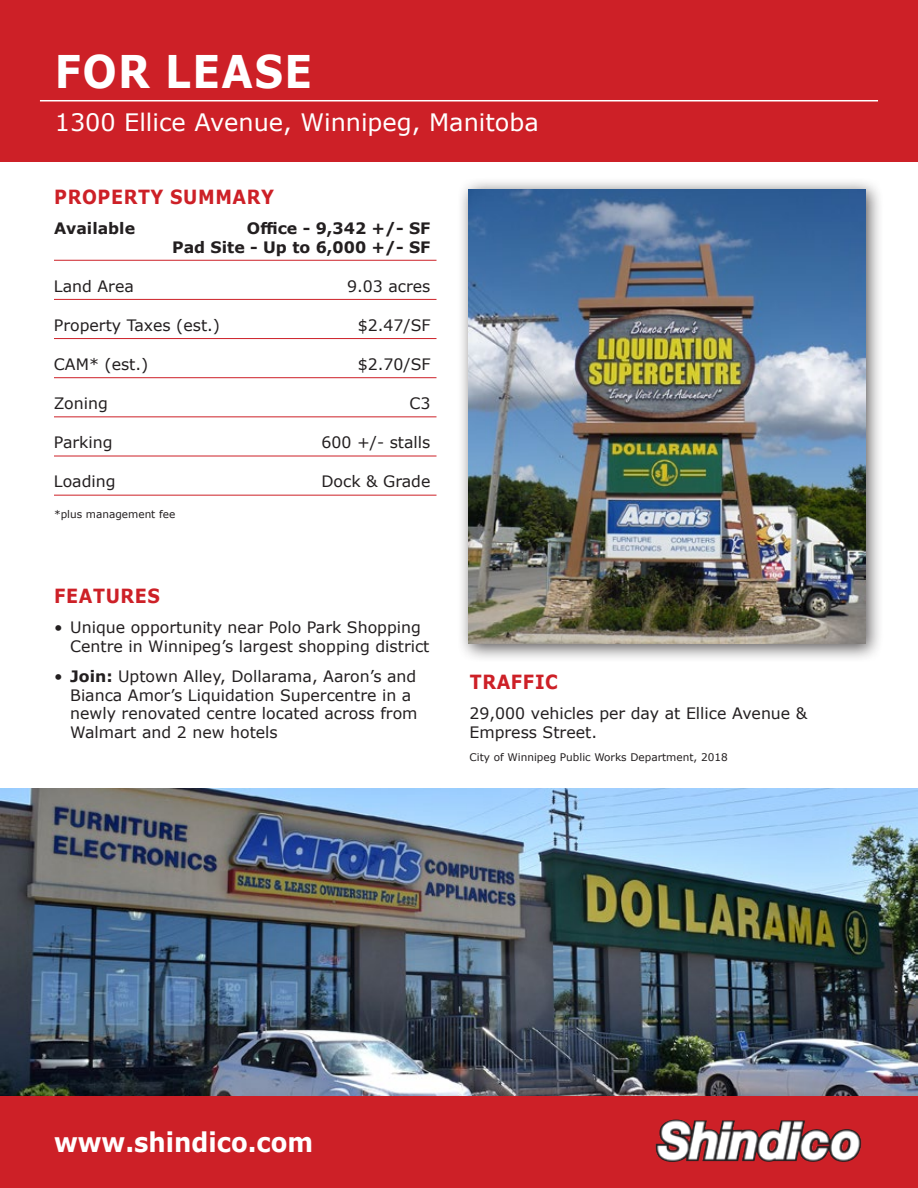
<style>
.page{position:relative;width:918px;height:1188px;background:#fff}
.page>*{position:absolute;margin:0;border:0;box-sizing:border-box;transform-origin:0 0}
.t1{font:700 45px "Verdana";letter-spacing:.035em;color:#fff;scale:.9 1}
.t2{font:700 27px "Verdana";color:#fff;scale:.9 1}
.t3{font:24px "Verdana";color:#fff}
.t4{font:700 19.5px "Verdana";letter-spacing:.035em;color:#cd2027;scale:.9 1}
.t5{font:15.75px/18.9px "Verdana";color:#231f20}
.t6{font:700 15.75px/18.9px "Verdana";color:#231f20;text-align:right}
.t7{font:10.5px "Verdana";color:#231f20}
.s1{font-weight:700}
</style>
<div class="page">
<div style="left:0;top:0;width:918px;height:162px;background:#cd2027"></div>
<div style="left:0;top:1096px;width:918px;height:92px;background:#cd2027"></div>
<img style="left:655px;top:1120px;width:207px;height:42px">
<hr style="left:40px;top:100px;width:838px;height:1px;background:#fff">
<div style="left:457px;top:177px;width:427px;height:485px;background:#231f20;opacity:.75"></div>
<img style="left:469px;top:189px;width:397px;height:455px">
<img style="left:0;top:788px;width:918px;height:308px">
<hr style="left:54px;top:260px;width:382px;height:1px;background:#cd2027">
<hr style="left:54px;top:299px;width:382px;height:1px;background:#cd2027">
<hr style="left:54px;top:338px;width:382px;height:1px;background:#cd2027">
<hr style="left:54px;top:377px;width:382px;height:1px;background:#cd2027">
<hr style="left:54px;top:417px;width:382px;height:1px;background:#cd2027">
<hr style="left:54px;top:456px;width:382px;height:1px;background:#cd2027">
<hr style="left:54px;top:495px;width:382px;height:1px;background:#cd2027">
<h1 class="t1" style="left:55px;top:40px;width:288px">FOR LEASE</h1>
<h3 class="t3" style="left:55px;top:106px;width:486px">1300 Ellice Avenue, Winnipeg, Manitoba</h3>
<p class="t4" style="left:54px;top:183px;width:246px">PROPERTY SUMMARY</p>
<p class="t6" style="left:54px;top:218px;width:83px">Available</p>
<p class="t6" style="left:172px;top:218px;width:260px">Office - 9,342 +/- SF<br>Pad Site - Up to 6,000 +/- SF</p>
<p class="t5" style="left:54px;top:276px;width:81px">Land Area</p>
<p class="t5" style="left:347px;top:276px;width:85px">9.03 acres</p>
<p class="t5" style="left:54px;top:315px;width:168px">Property Taxes (est.)</p>
<p class="t5" style="left:358px;top:315px;width:74px">$2.47/SF</p>
<p class="t5" style="left:54px;top:355px;width:96px">CAM* (est.)</p>
<p class="t5" style="left:358px;top:355px;width:74px">$2.70/SF</p>
<p class="t5" style="left:54px;top:394px;width:55px">Zoning</p>
<p class="t5" style="left:409px;top:394px;width:23px">C3</p>
<p class="t5" style="left:54px;top:433px;width:60px">Parking</p>
<p class="t5" style="left:321px;top:433px;width:111px">600 +/- stalls</p>
<p class="t5" style="left:54px;top:472px;width:63px">Loading</p>
<p class="t5" style="left:321px;top:472px;width:111px">Dock &amp; Grade</p>
<p class="t7" style="left:54px;top:507px;width:123px">*plus management fee</p>
<p class="t4" style="left:54px;top:582px;width:119px">FEATURES</p>
<p class="t5" style="left:70px;top:618px;width:361px;text-indent:-16px">• Unique opportunity near Polo Park Shopping<br>Centre in Winnipeg’s largest shopping district</p>
<p class="t5" style="left:70px;top:666px;width:349px;text-indent:-16px">• <span class="s1">Join:</span> Uptown Alley, Dollarama, Aaron’s and Bianca Amor’s Liquidation Supercentre in a newly renovated centre located across from Walmart and 2 new hotels</p>
<p class="t4" style="left:470px;top:668px;width:99px">TRAFFIC</p>
<p class="t5" style="left:470px;top:703px;width:339px">29,000 vehicles per day at Ellice Avenue &amp;<br>Empress Street.</p>
<p class="t7" style="left:470px;top:749px;width:260px">City of Winnipeg Public Works Department, 2018</p>
<h2 class="t2" style="left:54px;top:1123px;width:289px">www.shindico.com</h2>
</div>
